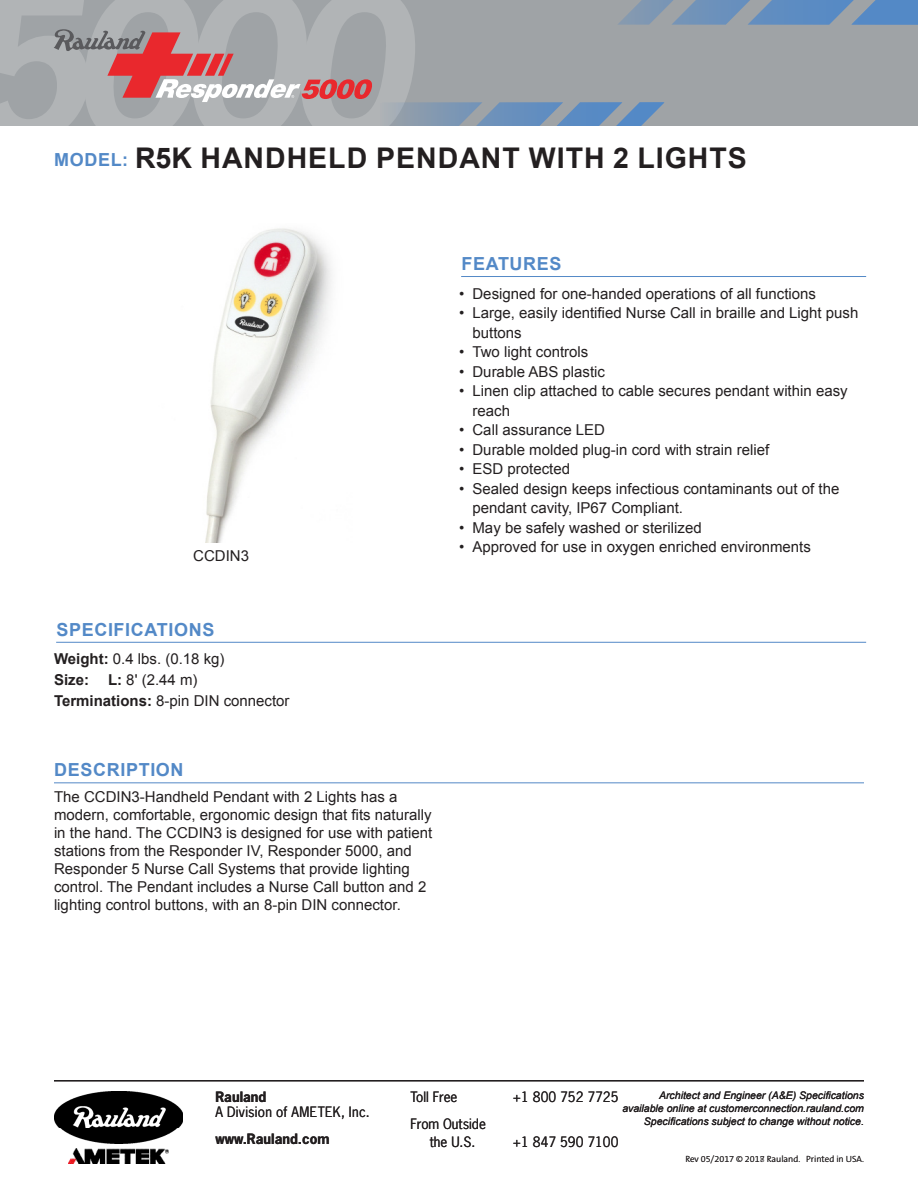
<style>
.page{position:relative;width:918px;height:1188px;background:#fff}
.page>*{position:absolute;margin:0;border:0;box-sizing:border-box;transform-origin:0 0}
.t1{font:700 28.5px "Arial";letter-spacing:.035em;color:#231f20}
.t2{font:700 18px "Arial";letter-spacing:.035em;color:#5389c7}
.body_text{font:15px/18px "Arial";color:#231f20}
.associated_equipment{font:15px "Arial";color:#231f20}
.associated_equipment-2{font:700 15px "Arial";color:#231f20}
.body_sheet_5{font:13.5px/18px "News Gothic Std";color:#231f20}
.body_sheet_5-2{font:13.5px/15px "News Gothic Std";letter-spacing:.025em;color:#231f20}
.body_sheet_5-3{font:700 13.5px "News Gothic Std";color:#231f20}
.t3{font:italic 10.5px/12.8px "Arial";color:#231f20;text-align:right}
.t4{font:300 9px "The Sans B3";color:#231f20}
.s1{font-weight:700}
</style>
<div class="page">
<img style="left:54px;top:1091px;width:129px;height:52px">
<img style="left:69px;top:1149px;width:99px;height:15px">
<div style="left:0;top:0;width:918px;height:126px;background:#9fa3a6"></div>
<hr style="left:54px;top:1081px;width:810px;height:1px;background:#231f20">
<hr style="left:54px;top:1080px;width:810px;height:1px;background:#231f20">
<hr style="left:461px;top:276px;width:405px;height:1px;background:#5389c7">
<hr style="left:56px;top:642px;width:810px;height:1px;background:#5389c7">
<hr style="left:54px;top:782px;width:810px;height:1px;background:#5389c7">
<svg style="left:54px;top:0;width:864px;height:126px"></svg>
<img style="left:205px;top:228px;width:127px;height:315px">
<p class="t2" style="left:54px;top:147px;width:75px">MODEL:</p>
<p class="t1" style="left:135px;top:138px;width:613px">R5K HANDHELD PENDANT WITH 2 LIGHTS</p>
<p class="body_text" style="left:193px;top:546px;width:57px">CCDIN3</p>
<p class="t2" style="left:461px;top:251px;width:102px">FEATURES</p>
<p class="body_text" style="left:459px;top:284px;width:359px">• Designed for one-handed operations of all functions</p>
<p class="body_text" style="left:472px;top:303px;width:387px;line-height:19.5px;text-indent:-14px">• Large, easily identified Nurse Call in braille and Light push buttons</p>
<p class="body_text" style="left:459px;top:343px;width:131px">• Two light controls</p>
<p class="body_text" style="left:459px;top:362px;width:148px">• Durable ABS plastic</p>
<p class="body_text" style="left:472px;top:381px;width:377px;line-height:19.5px;text-indent:-14px">• Linen clip attached to cable secures pendant within easy reach</p>
<p class="body_text" style="left:459px;top:421px;width:148px">• Call assurance LED</p>
<p class="body_text" style="left:459px;top:440px;width:312px">• Durable molded plug-in cord with strain relief</p>
<p class="body_text" style="left:459px;top:460px;width:113px">• ESD protected</p>
<p class="body_text" style="left:472px;top:479px;width:368px;line-height:19.5px;text-indent:-14px">• Sealed design keeps infectious contaminants out of the pendant cavity, IP67 Compliant.</p>
<p class="body_text" style="left:459px;top:518px;width:244px">• May be safely washed or sterilized</p>
<p class="body_text" style="left:459px;top:538px;width:353px">• Approved for use in oxygen enriched environments</p>
<p class="t2" style="left:56px;top:617px;width:159px">SPECIFICATIONS</p>
<p class="associated_equipment" style="left:54px;top:648px;width:172px"><span class="s1">Weight:</span> 0.4 lbs. (0.18 kg)</p>
<p class="associated_equipment-2" style="left:54px;top:669px;width:37px">Size:</p>
<p class="associated_equipment" style="left:108px;top:669px;width:91px"><span class="s1">L:</span> 8' (2.44 m)</p>
<p class="associated_equipment" style="left:54px;top:690px;width:237px"><span class="s1">Terminations:</span> 8-pin DIN connector</p>
<p class="t2" style="left:54px;top:757px;width:131px">DESCRIPTION</p>
<p class="body_text" style="left:54px;top:788px;width:380px">The CCDIN3-Handheld Pendant with 2 Lights has a modern, comfortable, ergonomic design that fits naturally in the hand. The CCDIN3 is designed for use with patient stations from the Responder IV, Responder 5000, and Responder 5 Nurse Call Systems that provide lighting control. The Pendant includes a Nurse Call button and 2 lighting control buttons, with an 8-pin DIN connector.</p>
<p class="body_sheet_5-2" style="left:215px;top:1089px;width:156px"><span class="s1">Rauland<br></span>A Division of AMETEK, Inc.</p>
<p class="body_sheet_5-3" style="left:215px;top:1130px;width:116px">www.Rauland.com</p>
<p class="body_sheet_5" style="left:410px;top:1088px;width:49px">Toll Free</p>
<p class="body_sheet_5" style="left:512px;top:1088px;width:108px">+1 800 752 7725</p>
<p class="body_sheet_5" style="left:430px;top:1115px;width:58px;text-indent:-19px">From Outside the U.S.</p>
<p class="t3" style="left:622px;top:1089px;width:243px">Architect and Engineer (A&amp;E) Specifications available online at customerconnection.rauland.com<br>Specifications subject to change without notice.</p>
<p class="t4" style="left:686px;top:1155px;width:180px">Rev 05/2017 © 2018 Rauland. Printed in USA.</p>
<p class="body_sheet_5" style="left:512px;top:1133px;width:108px">+1 847 590 7100</p>
<p class="t4" style="left:760px;top:1155px;width:6px">7</p>
</div>
